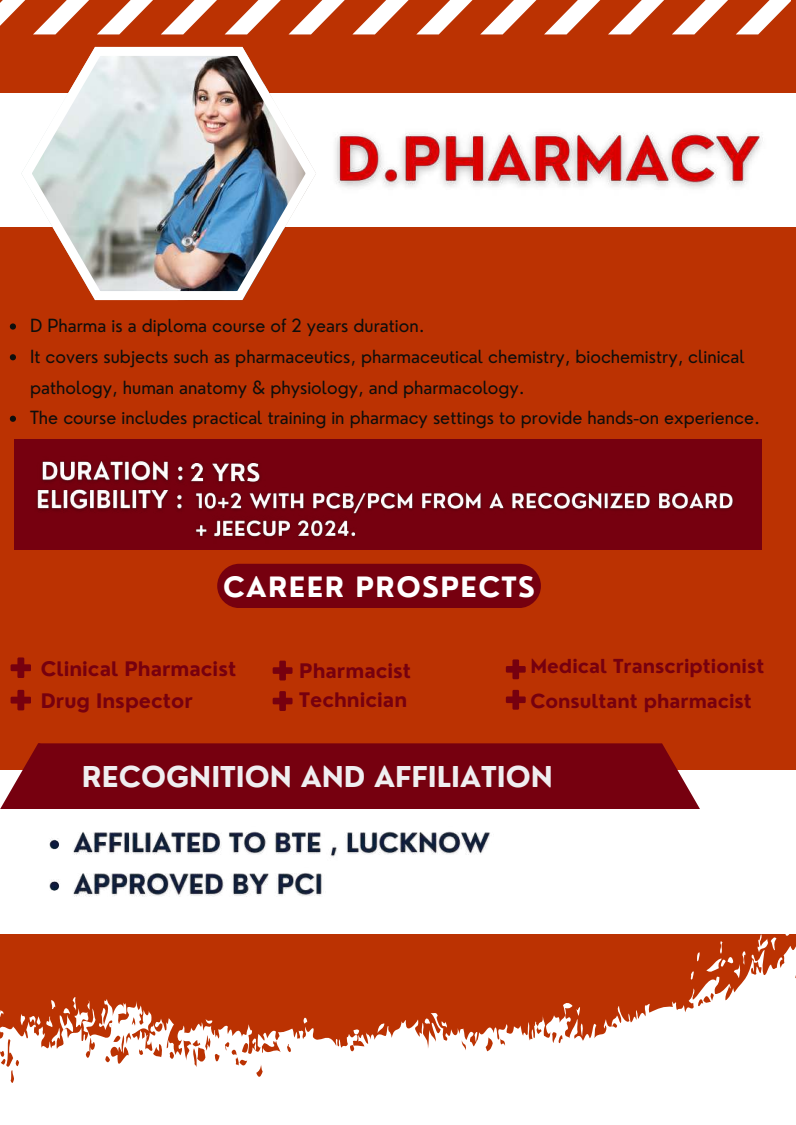
<style>
.page{position:relative;width:796px;height:1125px;background:#fff}
.page>*{position:absolute;margin:0;border:0;box-sizing:border-box;transform-origin:0 0}
.t1{font:700 28.05px "Nourd";color:#efeef0}
.t2{font:700 27.3px "Nourd";letter-spacing:.05em;color:#fff}
.t3{font:700 19.5px/32.4px "Nourd";color:#76000f}
.t4{font:700 18.75px "Nourd";color:#76000f}
.t5{font:17.7px/30.8px "Nourd";color:#0f0e0c}
</style>
<div class="page">
<div style="left:0;top:0;width:795px;height:1125px;background:#bb3202"></div>
<svg style="left:0;top:0;width:790px;height:34px"></svg>
<div style="left:0;top:93px;width:795px;height:134px;background:#fff"></div>
<div style="left:0;top:771px;width:795px;height:163px;background:#fff"></div>
<svg style="left:0;top:744px;width:38px;height:65px"></svg>
<div style="left:38px;top:743px;width:661px;height:66px;background:#76000f"></div>
<svg style="left:0;top:934px;width:795px;height:191px;fill:#fff"></svg>
<svg style="left:0;top:1009px;width:5px;height:12px"></svg>
<svg style="left:19px;top:996px;width:72px;height:37px"></svg>
<svg style="left:154px;top:1017px;width:9px;height:15px"></svg>
<svg style="left:206px;top:1019px;width:6px;height:6px"></svg>
<svg style="left:252px;top:1034px;width:13px;height:17px"></svg>
<svg style="left:441px;top:1021px;width:6px;height:8px"></svg>
<svg style="left:690px;top:941px;width:57px;height:41px"></svg>
<img style="left:21px;top:47px;width:295px;height:253px">
<div style="left:14px;top:440px;width:747px;height:110px;background:#76000f"></div>
<svg style="left:11px;top:657px;width:20px;height:21px"></svg>
<svg style="left:11px;top:690px;width:20px;height:20px"></svg>
<svg style="left:272px;top:661px;width:20px;height:19px"></svg>
<svg style="left:272px;top:691px;width:20px;height:20px"></svg>
<svg style="left:505px;top:659px;width:20px;height:20px"></svg>
<svg style="left:505px;top:690px;width:20px;height:20px"></svg>
<div style="left:217px;top:564px;width:324px;height:44px;background:#76000f;border-radius:22px"></div>
<img style="left:335px;top:132px;width:428px;height:57px">
<img style="left:195px;top:492px;width:539px;height:46px">
<img style="left:37px;top:489px;width:146px;height:22px">
<img style="left:190px;top:463px;width:70px;height:21px">
<img style="left:41px;top:461px;width:143px;height:22px">
<svg style="left:10px;top:323px;width:6px;height:7px"></svg>
<svg style="left:10px;top:354px;width:6px;height:6px"></svg>
<svg style="left:10px;top:416px;width:6px;height:6px"></svg>
<img style="left:49px;top:831px;width:441px;height:26px">
<img style="left:49px;top:873px;width:273px;height:24px">
<p class="t5" style="left:30px;top:310px;width:731px">D Pharma is a diploma course of 2 years duration.<br>It covers subjects such as pharmaceutics, pharmaceutical chemistry, biochemistry, clinical pathology, human anatomy &amp; physiology, and pharmacology.<br>The course includes practical training in pharmacy settings to provide hands-on experience.</p>
<h2 class="t2" style="left:223px;top:570px;width:313px">CAREER PROSPECTS</h2>
<p class="t3" style="left:41px;top:653px;width:197px">Clinical Pharmacist<br>Drug Inspector</p>
<p class="t3" style="left:299px;top:655px;width:113px">Pharmacist</p>
<p class="t4" style="left:530px;top:654px;width:235px">Medical Transcriptionist</p>
<p class="t3" style="left:299px;top:684px;width:109px">Technician</p>
<p class="t4" style="left:530px;top:689px;width:223px">Consultant pharmacist</p>
<h1 class="t1" style="left:82px;top:759px;width:472px">RECOGNITION AND AFFILIATION</h1>
</div>
